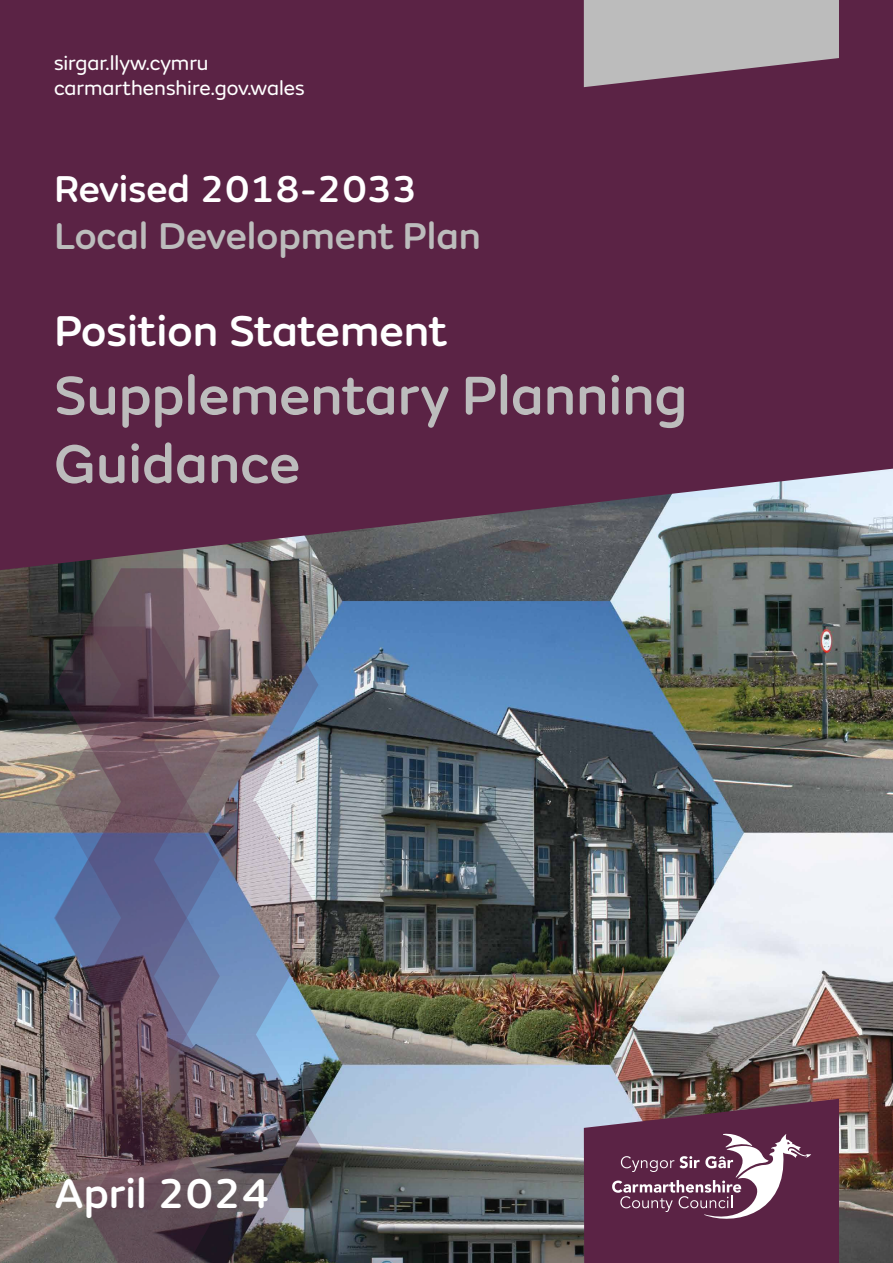
<style>
.page{position:relative;width:893px;height:1263px;background:#fff}
.page>*{position:absolute;margin:0;border:0;box-sizing:border-box;transform-origin:0 0}
.t1{font:500 57px "FS Aldrin";color:#bcbcbc}
.t2{font:500 45px "FS Aldrin";color:#fff}
.t3{font:500 43.5px "FS Aldrin";color:#fff}
.t4{font:500 39px "FS Aldrin";color:#bcbcbc}
.t5{font:500 39px "FS Aldrin";color:#fff}
.t6{font:21px "FS Aldrin";color:#fff}
</style>
<div class="page">
<img style="left:0;top:570px;width:893px;height:693px">
<svg style="left:0;top:0;width:893px;height:570px;background:#5d2b4a"></svg>
<svg style="left:584px;top:0;width:255px;height:87px;background:#aca3a8"></svg>
<svg style="left:584px;top:1099px;width:255px;height:164px;background:#6d3f5b"></svg>
<img style="left:220px;top:568px;width:98px;height:233px">
<img style="left:220px;top:801px;width:103px;height:233px">
<img style="left:220px;top:1034px;width:103px;height:229px">
<img style="left:54px;top:568px;width:166px;height:695px">
<p class="t6" style="left:54px;top:50px;width:156px">sirgar.llyw.cymru</p>
<p class="t6" style="left:54px;top:75px;width:252px">carmarthenshire.gov.wales</p>
<p class="t5" style="left:54px;top:165px;width:365px">Revised 2018-2033</p>
<p class="t4" style="left:54px;top:212px;width:428px">Local Development Plan</p>
<p class="t2" style="left:54px;top:303px;width:395px">Position Statement</p>
<p class="t1" style="left:54px;top:360px;width:635px">Supplementary Planning</p>
<p class="t1" style="left:54px;top:429px;width:248px">Guidance</p>
<p class="t3" style="left:54px;top:1166px;width:217px">April 2024</p>
</div>
